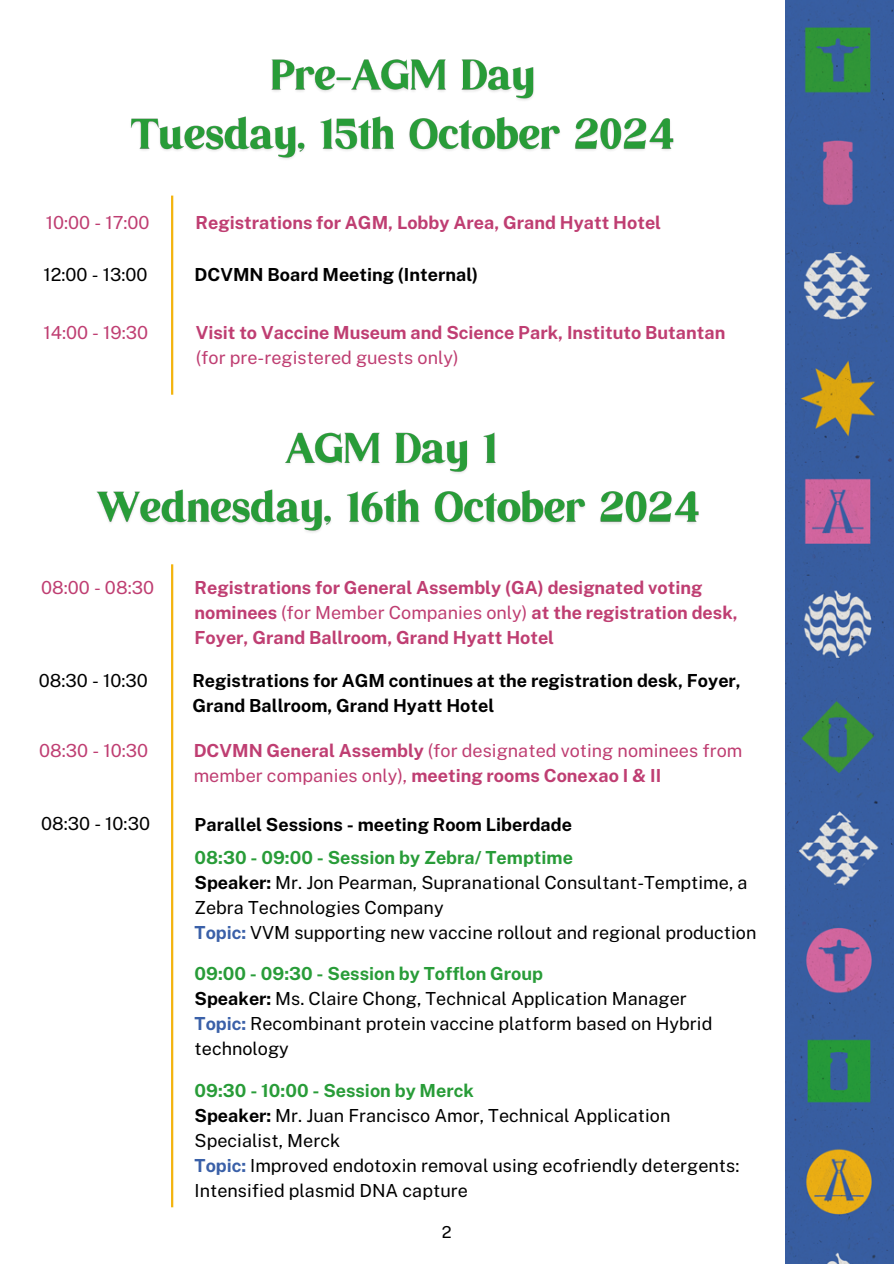
<style>
.page{position:relative;width:894px;height:1264px;background:#fff}
.page>*{position:absolute;margin:0;border:0;box-sizing:border-box;transform-origin:0 0}
.t1{font:18px/25px "Public Sans";color:#000}
.t2{font:700 18px/24.8px "Public Sans";color:#bf3e72}
.t3{font:700 18px/24.8px "Public Sans";color:#000}
.t4{font:18px/24.8px "Public Sans";color:#bf3e72}
.t5{font:700 18px "Public Sans";color:#289c38}
.t6{font:16.5px "Public Sans";color:#000}
.s1{font-weight:400}
.s2{font-weight:700}
.s3{font-weight:700;color:#3a60a8}
</style>
<div class="page">
<hr style="left:171px;top:195px;width:2px;height:200px;background:#f3b40e">
<img style="left:785px;top:0;width:107px;height:790px">
<img style="left:785px;top:790px;width:108px;height:473px">
<img style="left:130px;top:59px;width:544px;height:100px">
<img style="left:96px;top:432px;width:603px;height:101px">
<hr style="left:171px;top:564px;width:2px;height:643px;background:#f3b40e">
<p class="t4" style="left:46px;top:210px;width:105px">10:00 - 17:00</p>
<h2 class="t2" style="left:195px;top:210px;width:467px">Registrations for AGM, Lobby Area, Grand Hyatt Hotel</h2>
<p class="t1" style="left:43px;top:262px;width:105px">12:00 - 13:00</p>
<p class="t3" style="left:194px;top:262px;width:285px">DCVMN Board Meeting (Internal)</p>
<h2 class="t4" style="left:43px;top:320px;width:106px">14:00 - 19:30</h2>
<p class="t2" style="left:196px;top:320px;width:531px">Visit to Vaccine Museum and Science Park, Instituto Butantan <span class="s1">(for pre-registered guests only)</span></p>
<p class="t4" style="left:41px;top:575px;width:114px">08:00 - 08:30</p>
<p class="t2" style="left:194px;top:575px;width:544px">Registrations for General Assembly (GA) designated voting nominees <span class="s1">(for Member Companies only)</span> at the registration desk,<br>Foyer, Grand Ballroom, Grand Hyatt Hotel</p>
<h2 class="t1" style="left:39px;top:668px;width:110px">08:30 - 10:30</h2>
<p class="t3" style="left:192px;top:668px;width:550px">Registrations for AGM continues at the registration desk, Foyer,<br>Grand Ballroom, Grand Hyatt Hotel</p>
<h2 class="t4" style="left:39px;top:738px;width:110px">08:30 - 10:30</h2>
<p class="t4" style="left:194px;top:738px;width:550px"><span class="s2">DCVMN General Assembly</span> (for designated voting nominees from member companies only), <span class="s2">meeting rooms Conexao I &amp; II</span></p>
<p class="t1" style="left:41px;top:811px;width:110px">08:30 - 10:30</p>
<p class="t3" style="left:194px;top:811px;width:379px">Parallel Sessions - meeting Room Liberdade</p>
<p class="t5" style="left:194px;top:846px;width:379px">08:30 - 09:00 - Session by Zebra/ Temptime</p>
<p class="t1" style="left:194px;top:869px;width:554px"><span class="s2">Speaker:</span> Mr. Jon Pearman, Supranational Consultant-Temptime, a<br>Zebra Technologies Company</p>
<p class="t1" style="left:194px;top:919px;width:563px"><span class="s3">Topic:</span> VVM supporting new vaccine rollout and regional production</p>
<p class="t5" style="left:194px;top:963px;width:350px">09:00 - 09:30 - Session by Tofflon Group</p>
<p class="t1" style="left:194px;top:986px;width:493px"><span class="s2">Speaker:</span> Ms. Claire Chong, Technical Application Manager</p>
<p class="t1" style="left:194px;top:1011px;width:519px"><span class="s3">Topic:</span> Recombinant protein vaccine platform based on Hybrid technology</p>
<p class="t5" style="left:194px;top:1079px;width:281px">09:30 - 10:00 - Session by Merck</p>
<p class="t1" style="left:194px;top:1102px;width:477px"><span class="s2">Speaker:</span> Mr. Juan Francisco Amor, Technical Application<br>Specialist, Merck</p>
<p class="t1" style="left:194px;top:1152px;width:546px"><span class="s3">Topic:</span> Improved endotoxin removal using ecofriendly detergents:<br>Intensified plasmid DNA capture</p>
<p class="t6" style="left:442px;top:1221px;width:11px">2</p>
</div>
